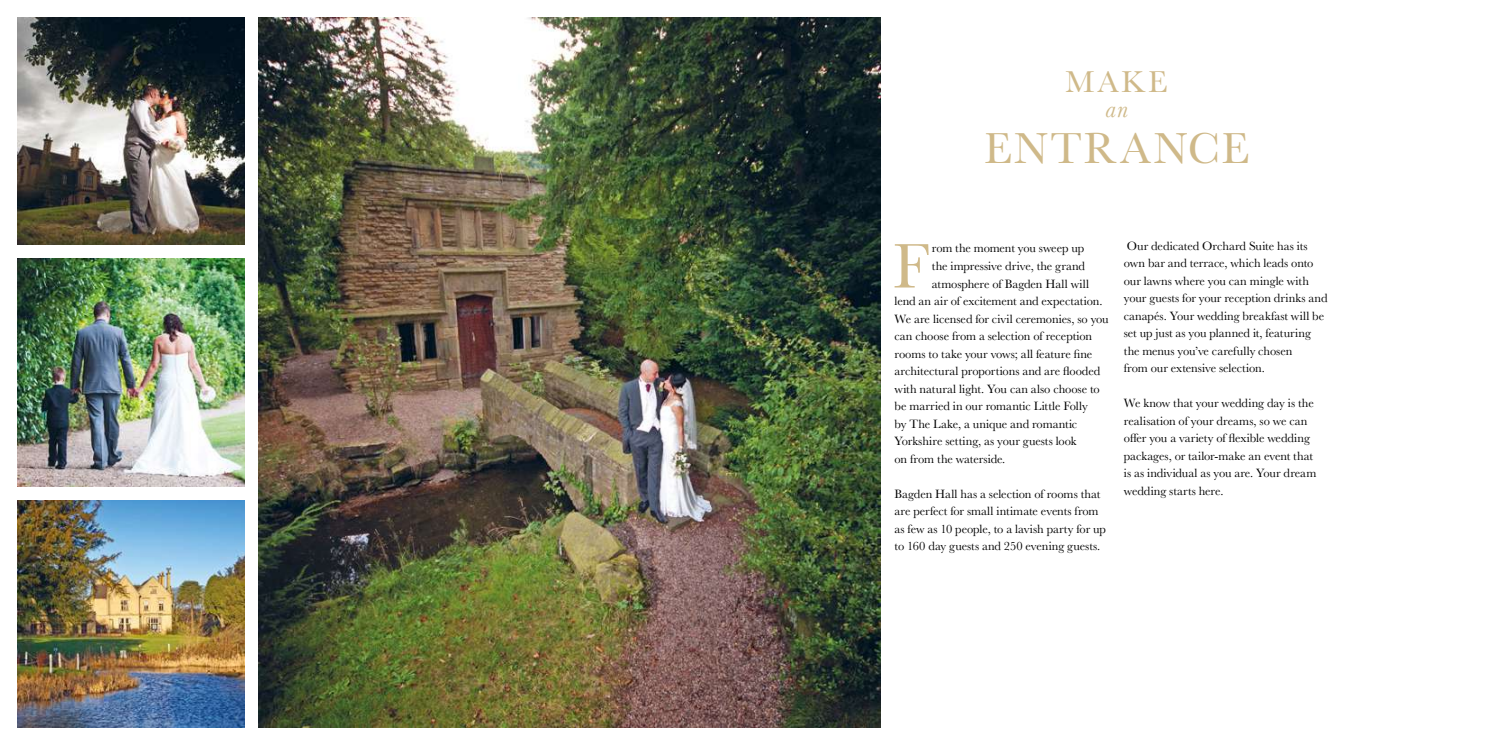
<style>
.page{position:relative;width:1489px;height:745px;background:#fff}
.page>*{position:absolute;margin:0;border:0;box-sizing:border-box;transform-origin:0 0}
.t1{font:65.38px "Baskerville";color:#cfb989}
.t2{font:45px "Baskerville";letter-spacing:.045em;color:#cfb989}
.t3{font:31.25px "Baskerville";color:#cfb989}
.t4{font:italic 25px "Baskerville";color:#cfb989}
.t5{font:12.5px/17.5px "Baskerville";letter-spacing:-.005em;color:#000}
</style>
<div class="page">
<img style="left:259px;top:18px;width:621px;height:708px">
<img style="left:18px;top:18px;width:226px;height:226px">
<img style="left:18px;top:259px;width:226px;height:226px">
<img style="left:18px;top:500px;width:226px;height:226px">
<h3 class="t3" style="left:1065px;top:62px;width:104px">MAKE</h3>
<h3 class="t4" style="left:1105px;top:92px;width:24px">an</h3>
<h2 class="t2" style="left:983px;top:120px;width:267px">ENTRANCE</h2>
<h1 class="t1" style="left:892px;top:224px;width:38px">F</h1>
<p class="t5" style="left:931px;top:240px;width:154px">rom the moment you sweep up</p>
<p class="t5" style="left:931px;top:257px;width:155px">the impressive drive, the grand</p>
<p class="t5" style="left:931px;top:275px;width:159px">atmosphere of Bagden Hall will</p>
<p class="t5" style="left:894px;top:292px;width:209px">lend an air of excitement and expectation.</p>
<p class="t5" style="left:894px;top:310px;width:216px">We are licensed for civil ceremonies, so you</p>
<p class="t5" style="left:894px;top:327px;width:199px">can choose from a selection of reception</p>
<p class="t5" style="left:894px;top:345px;width:199px">rooms to take your vows; all feature fine</p>
<p class="t5" style="left:894px;top:362px;width:207px">architectural proportions and are flooded</p>
<p class="t5" style="left:894px;top:380px;width:207px">with natural light. You can also choose to</p>
<p class="t5" style="left:894px;top:397px;width:195px">be married in our romantic Little Folly</p>
<p class="t5" style="left:894px;top:415px;width:184px">by The Lake, a unique and romantic</p>
<p class="t5" style="left:894px;top:432px;width:183px">Yorkshire setting, as your guests look</p>
<p class="t5" style="left:894px;top:450px;width:112px">on from the waterside.</p>
<p class="t5" style="left:894px;top:485px;width:213px">Bagden Hall has a selection of rooms that are perfect for small intimate events from as few as 10 people, to a lavish party for up to 160 day guests and 250 evening guests.</p>
<p class="t5" style="left:1123px;top:237px;width:205px">Our dedicated Orchard Suite has its own bar and terrace, which leads onto our lawns where you can mingle with your guests for your reception drinks and canapés. Your wedding breakfast will be set up just as you planned it, featuring the menus you’ve carefully chosen<br>from our extensive selection.</p>
<p class="t5" style="left:1123px;top:394px;width:194px">We know that your wedding day is the realisation of your dreams, so we can offer you a variety of flexible wedding packages, or tailor-make an event that is as individual as you are. Your dream wedding starts here.</p>
</div>
